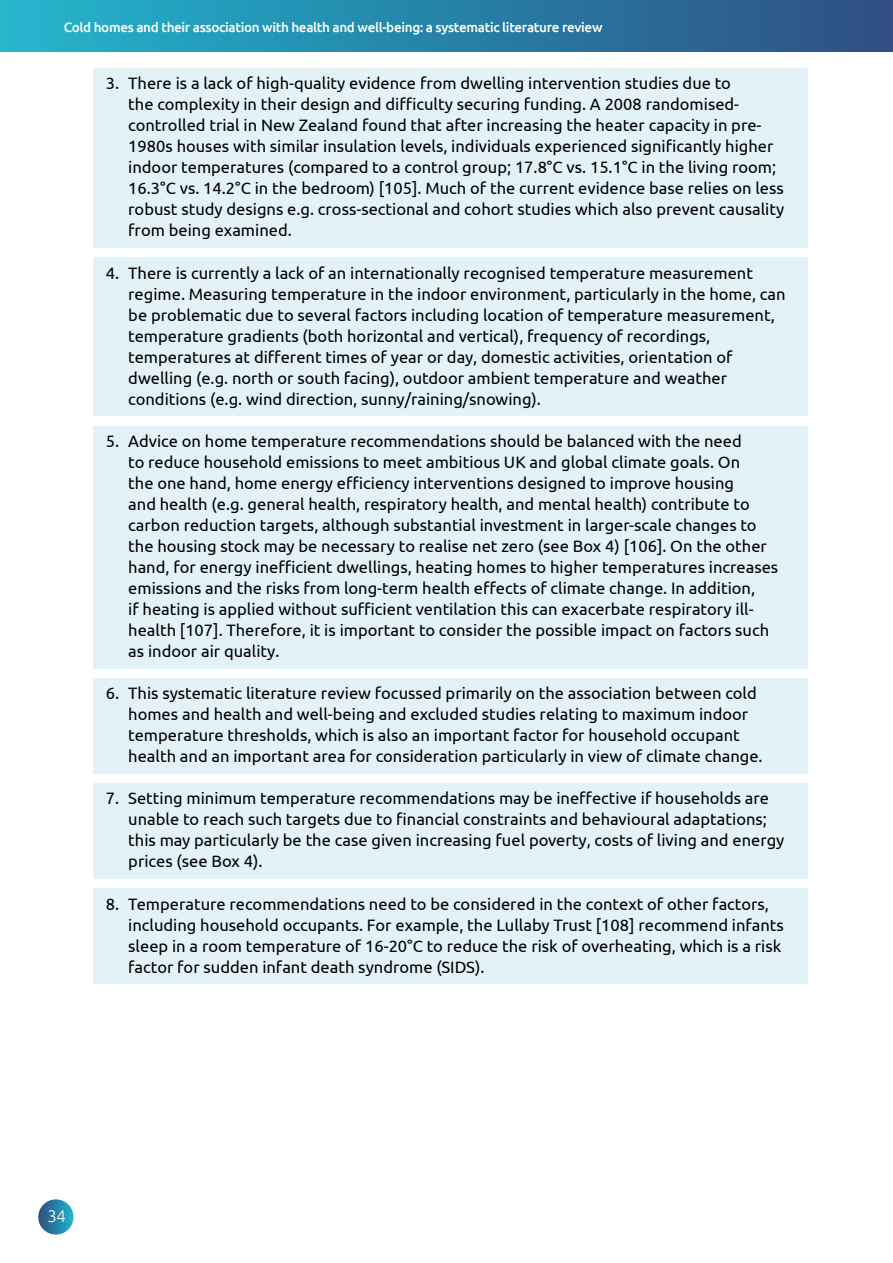
<style>
.page{position:relative;width:893px;height:1263px;background:#fff}
.page>*{position:absolute;margin:0;border:0;box-sizing:border-box;transform-origin:0 0}
.t1{font:300 16.8px "Ubuntu";color:#fff}
.t2{font:16.5px/21px "Ubuntu";color:#000}
.t3{font:500 13.5px "Ubuntu";letter-spacing:-.025em;color:#fff}
</style>
<div class="page">
<div style="left:0;top:0;width:893px;height:52px;background:linear-gradient(to right,#21b6cd,#2e4d82)"></div>
<div style="left:38px;top:1199px;width:36px;height:35px;background:linear-gradient(to right,#2f4f82,#27b5cc);border-radius:50%"></div>
<div style="left:94px;top:68px;width:714px;height:180px;background:#e2f2f7"></div>
<div style="left:94px;top:257px;width:714px;height:159px;background:#e2f2f7"></div>
<div style="left:94px;top:426px;width:714px;height:242px;background:#e2f2f7"></div>
<div style="left:94px;top:678px;width:714px;height:96px;background:#e2f2f7"></div>
<div style="left:94px;top:783px;width:714px;height:96px;background:#e2f2f7"></div>
<div style="left:94px;top:888px;width:714px;height:96px;background:#e2f2f7"></div>
<p class="t3" style="left:64px;top:19px;width:540px">Cold homes and their association with health and well-being: a systematic literature review</p>
<p class="t2" style="left:128px;top:72px;width:657px;text-indent:-22px">3. There is a lack of high-quality evidence from dwelling intervention studies due to<br>the complexity in their design and difficulty securing funding. A 2008 randomised&shy;controlled trial in New Zealand found that after increasing the heater capacity in pre-1980s houses with similar insulation levels, individuals experienced significantly higher indoor temperatures (compared to a control group; 17.8°C vs. 15.1°C in the living room; 16.3°C vs. 14.2°C in the bedroom) [105]. Much of the current evidence base relies on less robust study designs e.g. cross-sectional and cohort studies which also prevent causality from being examined.</p>
<p class="t2" style="left:128px;top:262px;width:659px;text-indent:-22px">4. There is currently a lack of an internationally recognised temperature measurement regime. Measuring temperature in the indoor environment, particularly in the home, can be problematic due to several factors including location of temperature measurement, temperature gradients (both horizontal and vertical), frequency of recordings, temperatures at different times of year or day, domestic activities, orientation of dwelling (e.g. north or south facing), outdoor ambient temperature and weather conditions (e.g. wind direction, sunny/raining/snowing).</p>
<p class="t2" style="left:128px;top:430px;width:651px;text-indent:-22px">5. Advice on home temperature recommendations should be balanced with the need<br>to reduce household emissions to meet ambitious UK and global climate goals. On<br>the one hand, home energy efficiency interventions designed to improve housing<br>and health (e.g. general health, respiratory health, and mental health) contribute to carbon reduction targets, although substantial investment in larger-scale changes to the housing stock may be necessary to realise net zero (see Box 4) [106]. On the other hand, for energy inefficient dwellings, heating homes to higher temperatures increases emissions and the risks from long-term health effects of climate change. In addition,<br>if heating is applied without sufficient ventilation this can exacerbate respiratory ill&shy;health [107]. Therefore, it is important to consider the possible impact on factors such as indoor air quality.</p>
<p class="t2" style="left:128px;top:682px;width:636px;text-indent:-22px">6. This systematic literature review focussed primarily on the association between cold homes and health and well-being and excluded studies relating to maximum indoor temperature thresholds, which is also an important factor for household occupant health and an important area for consideration particularly in view of climate change.</p>
<p class="t2" style="left:128px;top:788px;width:658px;text-indent:-22px">7. Setting minimum temperature recommendations may be ineffective if households are unable to reach such targets due to financial constraints and behavioural adaptations; this may particularly be the case given increasing fuel poverty, costs of living and energy prices (see Box 4).</p>
<p class="t2" style="left:128px;top:893px;width:657px;text-indent:-22px">8. Temperature recommendations need to be considered in the context of other factors, including household occupants. For example, the Lullaby Trust [108] recommend infants sleep in a room temperature of 16-20°C to reduce the risk of overheating, which is a risk factor for sudden infant death syndrome (SIDS).</p>
<p class="t1" style="left:48px;top:1206px;width:20px">34</p>
</div>
